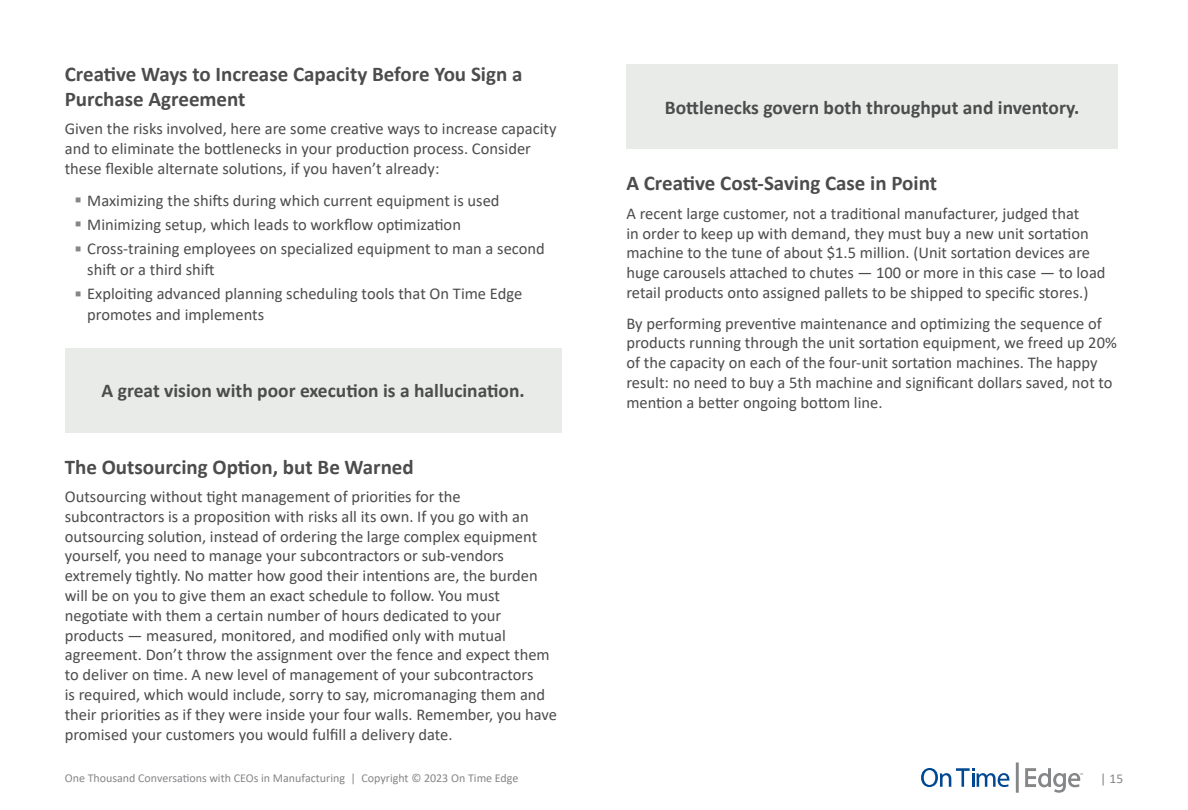
<style>
.page{position:relative;width:1188px;height:810px;background:#fff}
.page>*{position:absolute;margin:0;border:0;box-sizing:border-box;transform-origin:0 0}
.t1{font:700 21px/25.2px "Calibri";color:#4c4c4d}
.t2{font:700 19.5px "Calibri";color:#4c4c4d}
.t3{font:16.5px/19.8px "Calibri";color:#4c4c4d}
.t4{font:13.5px "Calibri";color:#858688}
.t5{font:12px "Calibri";color:#858688}
</style>
<div class="page">
<hr style="left:1016px;top:762px;width:3px;height:31px;background:#858688">
<svg style="left:1025px;top:768px;width:58px;height:25px"></svg>
<svg style="left:921px;top:768px;width:88px;height:19px"></svg>
<div style="left:626px;top:65px;width:492px;height:84px;background:#e9ebe9"></div>
<div style="left:65px;top:348px;width:497px;height:84px;background:#e9ebe9"></div>
<p class="t1" style="left:65px;top:60px;width:459px">Creative Ways to Increase Capacity Before You Sign a<br>Purchase Agreement</p>
<p class="t3" style="left:65px;top:118px;width:493px">Given the risks involved, here are some creative ways to increase capacity and to eliminate the bottlenecks in your production process. Consider these flexible alternate solutions, if you haven’t already:</p>
<p class="t3" style="left:87px;top:188px;width:459px;line-height:24.3px">Maximizing the shifts during which current equipment is used<br>Minimizing setup, which leads to workflow optimization<br>Cross-training employees on specialized equipment to man a second</p>
<p class="t3" style="left:87px;top:257px;width:437px;line-height:24.3px">shift or a third shift<br>Exploiting advanced planning scheduling tools that On Time Edge</p>
<p class="t3" style="left:87px;top:305px;width:178px">promotes and implements</p>
<p class="t2" style="left:102px;top:379px;width:425px">A great vision with poor execution is a hallucination.</p>
<p class="t1" style="left:65px;top:453px;width:351px">The Outsourcing Option, but Be Warned</p>
<p class="t3" style="left:65px;top:486px;width:494px">Outsourcing without tight management of priorities for the subcontractors is a proposition with risks all its own. If you go with an outsourcing solution, instead of ordering the large complex equipment yourself, you need to manage your subcontractors or sub-vendors extremely tightly. No matter how good their intentions are, the burden will be on you to give them an exact schedule to follow. You must negotiate with them a certain number of hours dedicated to your products — measured, monitored, and modified only with mutual agreement. Don’t throw the assignment over the fence and expect them to deliver on time. A new level of management of your subcontractors<br>is required, which would include, sorry to say, micromanaging them and their priorities as if they were inside your four walls. Remember, you have promised your customers you would fulfill a delivery date.</p>
<p class="t2" style="left:665px;top:96px;width:416px">Bottlenecks govern both throughput and inventory.</p>
<p class="t1" style="left:626px;top:170px;width:312px">A Creative Cost-Saving Case in Point</p>
<p class="t3" style="left:626px;top:203px;width:481px">A recent large customer, not a traditional manufacturer, judged that<br>in order to keep up with demand, they must buy a new unit sortation machine to the tune of about $1.5 million. (Unit sortation devices are huge carousels attached to chutes — 100 or more in this case — to load retail products onto assigned pallets to be shipped to specific stores.)</p>
<p class="t3" style="left:626px;top:313px;width:492px">By performing preventive maintenance and optimizing the sequence of products running through the unit sortation equipment, we freed up 20% of the capacity on each of the four-unit sortation machines. The happy result: no need to buy a 5th machine and significant dollars saved, not to mention a better ongoing bottom line.</p>
<p class="t5" style="left:65px;top:770px;width:455px">One Thousand Conversations with CEOs in Manufacturing | Copyright © 2023 On Time Edge</p>
<p class="t4" style="left:1100px;top:769px;width:24px">| 15</p>
</div>
